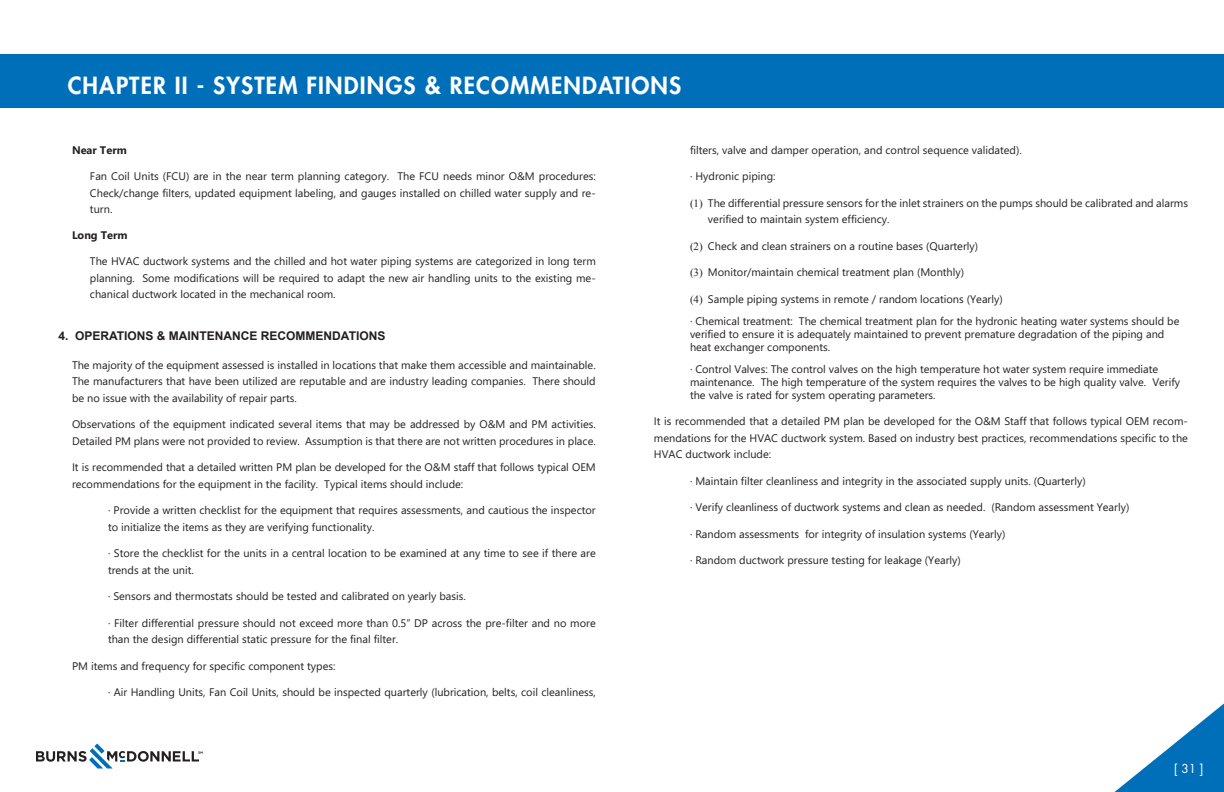
<style>
.page{position:relative;width:1224px;height:792px;background:#fff}
.page>*{position:absolute;margin:0;border:0;box-sizing:border-box;transform-origin:0 0}
.t1{font:800 23px "Futura";letter-spacing:.05em;color:#fff}
.t2{font:700 12px "Arial";color:#231f20}
.t3{font:12px "Futura";color:#fff}
.t4{font:11px/16.5px "Segoe WP";color:#231f20}
.t5{font:700 11px "Segoe WP";color:#231f20}
.s1{font-family:"Times New Roman"}
</style>
<div class="page">
<svg style="left:1114px;top:703px;width:110px;height:89px"></svg>
<svg style="left:36px;top:743px;width:167px;height:26px"></svg>
<div style="left:0;top:54px;width:1224px;height:54px;background:#006fba"></div>
<h1 class="t1" style="left:68px;top:70px;width:615px">CHAPTER II - SYSTEM FINDINGS &amp; RECOMMENDATIONS</h1>
<p class="t5" style="left:72px;top:143px;width:56px">Near Term</p>
<p class="t4" style="left:90px;top:168px;width:507px;text-align:justify">Fan Coil Units (FCU) are in the near term planning category. The FCU needs minor O&amp;M procedures:<br>Check/change filters, updated equipment labeling, and gauges installed on chilled water supply and re&shy;turn.</p>
<p class="t5" style="left:72px;top:228px;width:57px">Long Term</p>
<p class="t4" style="left:90px;top:253px;width:507px;text-align:justify">The HVAC ductwork systems and the chilled and hot water piping systems are categorized in long term planning. Some modifications will be required to adapt the new air handling units to the existing me&shy;chanical ductwork located in the mechanical room.</p>
<p class="t2" style="left:58px;top:328px;width:328px">4. OPERATIONS &amp; MAINTENANCE RECOMMENDATIONS</p>
<p class="t4" style="left:72px;top:356px;width:525px;text-align:justify">The majority of the equipment assessed is installed in locations that make them accessible and maintainable.<br>The manufacturers that have been utilized are reputable and are industry leading companies. There should be no issue with the availability of repair parts.</p>
<p class="t4" style="left:72px;top:416px;width:525px">Observations of the equipment indicated several items that may be addressed by O&amp;M and PM activities.<br>Detailed PM plans were not provided to review. Assumption is that there are not written procedures in place.</p>
<p class="t4" style="left:72px;top:459px;width:525px">It is recommended that a detailed written PM plan be developed for the O&amp;M staff that follows typical OEM recommendations for the equipment in the facility. Typical items should include:</p>
<p class="t4" style="left:108px;top:502px;width:489px">· Provide a written checklist for the equipment that requires assessments, and cautious the inspector to initialize the items as they are verifying functionality.</p>
<p class="t4" style="left:108px;top:545px;width:489px">· Store the checklist for the units in a central location to be examined at any time to see if there are trends at the unit.</p>
<p class="t4" style="left:108px;top:588px;width:359px">· Sensors and thermostats should be tested and calibrated on yearly basis.</p>
<p class="t4" style="left:108px;top:614px;width:489px">· Filter differential pressure should not exceed more than 0.5” DP across the pre-filter and no more than the design differential static pressure for the final filter.</p>
<p class="t4" style="left:72px;top:657px;width:265px">PM items and frequency for specific component types:</p>
<p class="t4" style="left:108px;top:684px;width:489px">· Air Handling Units, Fan Coil Units, should be inspected quarterly (lubrication, belts, coil cleanliness,</p>
<p class="t4" style="left:690px;top:142px;width:333px">filters, valve and damper operation, and control sequence validated).</p>
<p class="t4" style="left:690px;top:168px;width:87px">· Hydronic piping:</p>
<p class="t4" style="left:708px;top:195px;width:482px;text-indent:-18px"><span class="s1">(1)</span> The differential pressure sensors for the inlet strainers on the pumps should be calibrated and alarms verified to maintain system efficiency.</p>
<p class="t4" style="left:690px;top:238px;width:290px"><span class="s1">(2)</span> Check and clean strainers on a routine bases (Quarterly)</p>
<p class="t4" style="left:690px;top:264px;width:276px"><span class="s1">(3)</span> Monitor/maintain chemical treatment plan (Monthly)</p>
<p class="t4" style="left:690px;top:287px;width:491px;line-height:22.6px"><span class="s1">(4)</span> Sample piping systems in remote / random locations (Yearly)<br>· Chemical treatment: The chemical treatment plan for the hydronic heating water systems should be</p>
<p class="t4" style="left:690px;top:328px;width:476px;line-height:12.6px">verified to ensure it is adequately maintained to prevent premature degradation of the piping and heat exchanger components.</p>
<p class="t4" style="left:690px;top:363px;width:492px;line-height:12.6px">· Control Valves: The control valves on the high temperature hot water system require immediate maintenance. The high temperature of the system requires the valves to be high quality valve. Verify the valve is rated for system operating parameters.</p>
<p class="t4" style="left:654px;top:413px;width:535px;text-align:justify">It is recommended that a detailed PM plan be developed for the O&amp;M Staff that follows typical OEM recom&shy;mendations for the HVAC ductwork system. Based on industry best practices, recommendations specific to the HVAC ductwork include:</p>
<p class="t4" style="left:690px;top:472px;width:397px">· Maintain filter cleanliness and integrity in the associated supply units. (Quarterly)</p>
<p class="t4" style="left:690px;top:499px;width:441px">· Verify cleanliness of ductwork systems and clean as needed. (Random assessment Yearly)</p>
<p class="t4" style="left:690px;top:525px;width:317px">· Random assessments for integrity of insulation systems (Yearly)</p>
<p class="t4" style="left:690px;top:552px;width:272px">· Random ductwork pressure testing for leakage (Yearly)</p>
<p class="t3" style="left:1174px;top:761px;width:31px">[ 31 ]</p>
</div>
